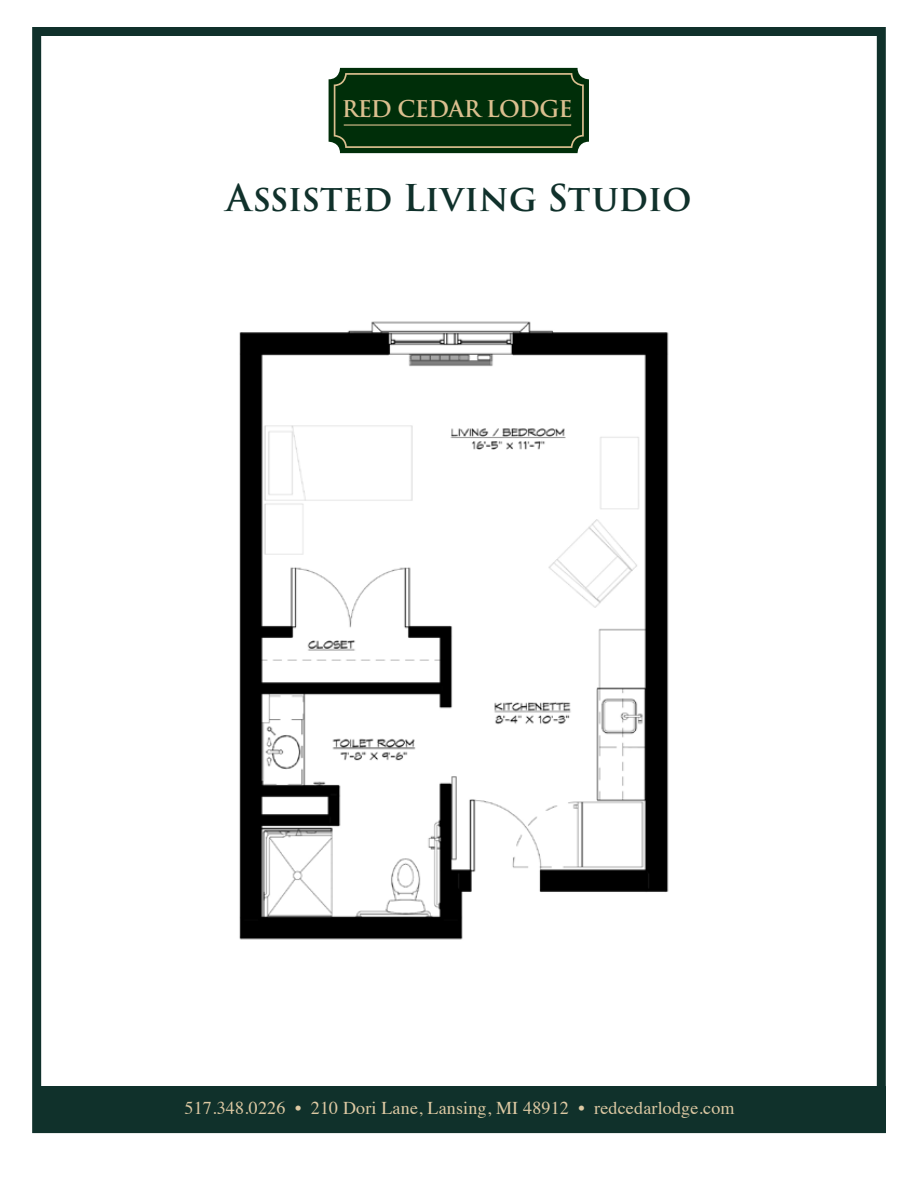
<style>
.page{position:relative;width:918px;height:1188px;background:#fff}
.page>*{position:absolute;margin:0;border:0;box-sizing:border-box;transform-origin:0 0}
.t1{font:600 36px "Trajan Pro 3";letter-spacing:-.005em;color:#10312b}
.t2{font:600 22.5px "Trajan Pro 3";letter-spacing:-.04em;color:#dbbf8f}
.t3{font:18px "Times";letter-spacing:.01em;color:#ddc9a3}
</style>
<div class="page">
<div style="left:32px;top:27px;width:854px;height:1106px;border:9px solid #10312b"></div>
<div style="left:33px;top:1087px;width:852px;height:46px;background:#10312b"></div>
<div style="left:329px;top:68px;width:260px;height:85px;background:#002e09;border-radius:11px"></div>
<svg style="left:334px;top:73px;width:250px;height:75px"></svg>
<hr style="left:344px;top:124px;width:227px;height:2px;background:#dbbf8f">
<img style="left:239px;top:321px;width:430px;height:619px">
<p class="t2" style="left:342px;top:93px;width:233px">RED CEDAR LODGE</p>
<h1 class="t1" style="left:226px;top:172px;width:467px">Assisted Living Studio</h1>
<p class="t3" style="left:184px;top:1091px;width:552px">517.348.0226 • 210 Dori Lane, Lansing, MI 48912 • redcedarlodge.com</p>
</div>
